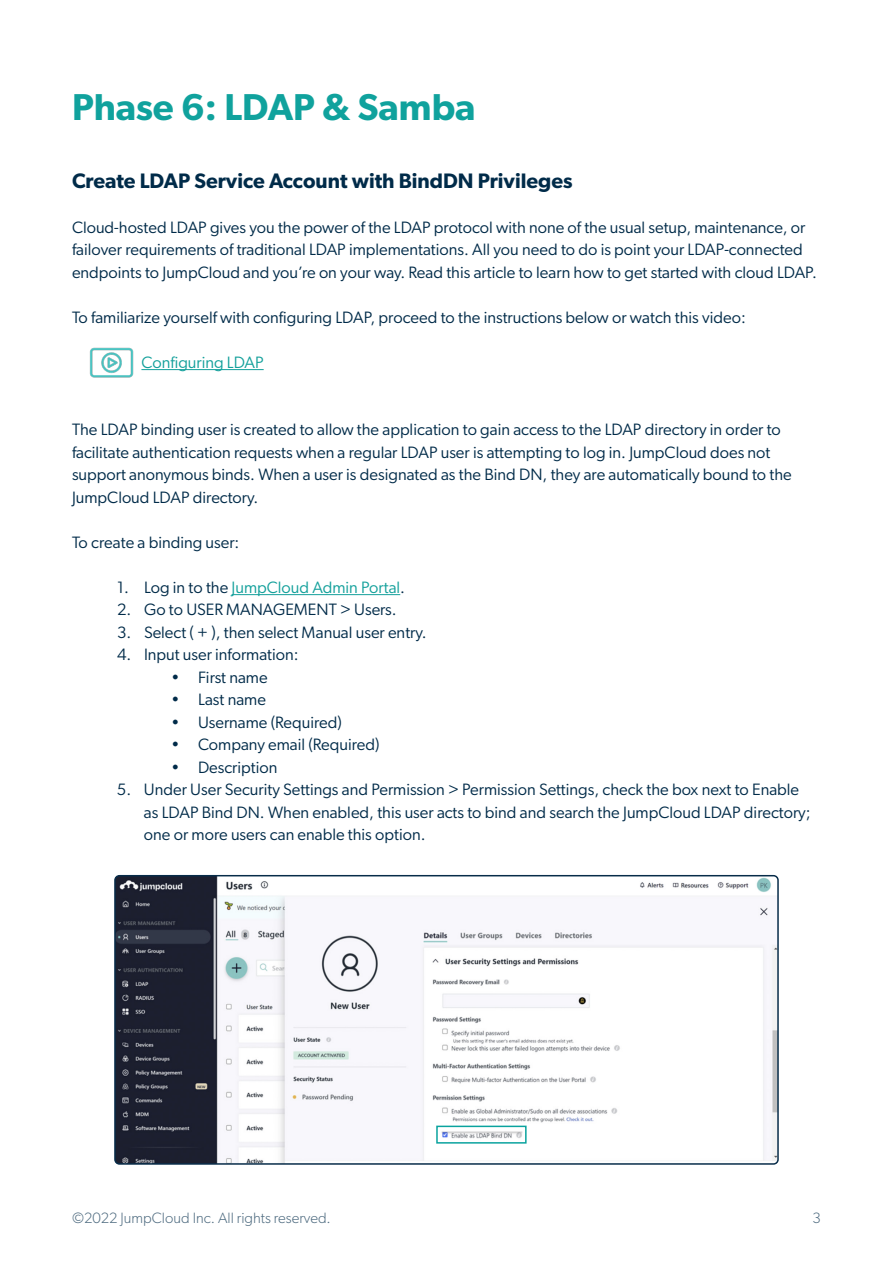
<style>
.page{position:relative;width:893px;height:1263px;background:#fff}
.page>*{position:absolute;margin:0;border:0;box-sizing:border-box;transform-origin:0 0}
.t1{font:600 37.5px "Gibson";color:#10a29d}
.t2{font:600 21px "Gibson";color:#002b49}
.t3{font:16.5px/22.5px "Gibson";color:#002b49}
.t4{font:16.5px "Gibson";color:#13a09b}
.t5{font:300 15px "Gibson";color:#4d6a7f}
.s1{color:#002b49}
</style>
<div class="page">
<hr style="left:141px;top:369px;width:123px;height:1px;background:#13a09b">
<hr style="left:232px;top:594px;width:168px;height:1px;background:#13a09b">
<img style="left:89px;top:347px;width:45px;height:31px">
<img style="left:117px;top:878px;width:659px;height:284px">
<div style="left:114px;top:875px;width:665px;height:290px;border:2px solid #072c49;border-radius:4px"></div>
<div style="left:436px;top:1125px;width:91px;height:18px;border:2px solid #0aa39e"></div>
<h1 class="t1" style="left:72px;top:85px;width:405px">Phase 6: LDAP &amp; Samba</h1>
<p class="t2" style="left:72px;top:168px;width:502px">Create LDAP Service Account with BindDN Privileges</p>
<p class="t3" style="left:72px;top:215px;width:746px">Cloud-hosted LDAP gives you the power of the LDAP protocol with none of the usual setup, maintenance, or failover requirements of traditional LDAP implementations. All you need to do is point your LDAP-connected endpoints to JumpCloud and you’re on your way. Read this article to learn how to get started with cloud LDAP.</p>
<p class="t3" style="left:72px;top:305px;width:675px">To familiarize yourself with configuring LDAP, proceed to the instructions below or watch this video:</p>
<p class="t4" style="left:141px;top:352px;width:124px">Configuring LDAP</p>
<p class="t3" style="left:72px;top:418px;width:721px">The LDAP binding user is created to allow the application to gain access to the LDAP directory in order to facilitate authentication requests when a regular LDAP user is attempting to log in. JumpCloud does not support anonymous binds. When a user is designated as the Bind DN, they are automatically bound to the JumpCloud LDAP directory.</p>
<p class="t3" style="left:72px;top:530px;width:169px">To create a binding user:</p>
<p class="t4" style="left:117px;top:577px;width:290px"><span class="s1">1. Log in to the</span> JumpCloud Admin Portal<span class="s1">.</span></p>
<p class="t3" style="left:117px;top:598px;width:281px">2. Go to USER MANAGEMENT &gt; Users.</p>
<p class="t3" style="left:117px;top:620px;width:311px">3. Select ( + ), then select Manual user entry.</p>
<p class="t3" style="left:117px;top:643px;width:183px">4. Input user information:</p>
<p class="t3" style="left:171px;top:665px;width:98px">• First name</p>
<p class="t3" style="left:171px;top:688px;width:96px">• Last name</p>
<p class="t3" style="left:171px;top:710px;width:172px">• Username (Required)</p>
<p class="t3" style="left:171px;top:733px;width:210px">• Company email (Required)</p>
<p class="t3" style="left:171px;top:755px;width:108px">• Description</p>
<p class="t3" style="left:144px;top:778px;width:668px;text-indent:-27px">5. Under User Security Settings and Permission &gt; Permission Settings, check the box next to Enable as LDAP Bind DN. When enabled, this user acts to bind and search the JumpCloud LDAP directory; one or more users can enable this option.</p>
<p class="t5" style="left:72px;top:1208px;width:260px">©2022 JumpCloud Inc. All rights reserved.</p>
<p class="t5" style="left:813px;top:1208px;width:10px">3</p>
</div>
